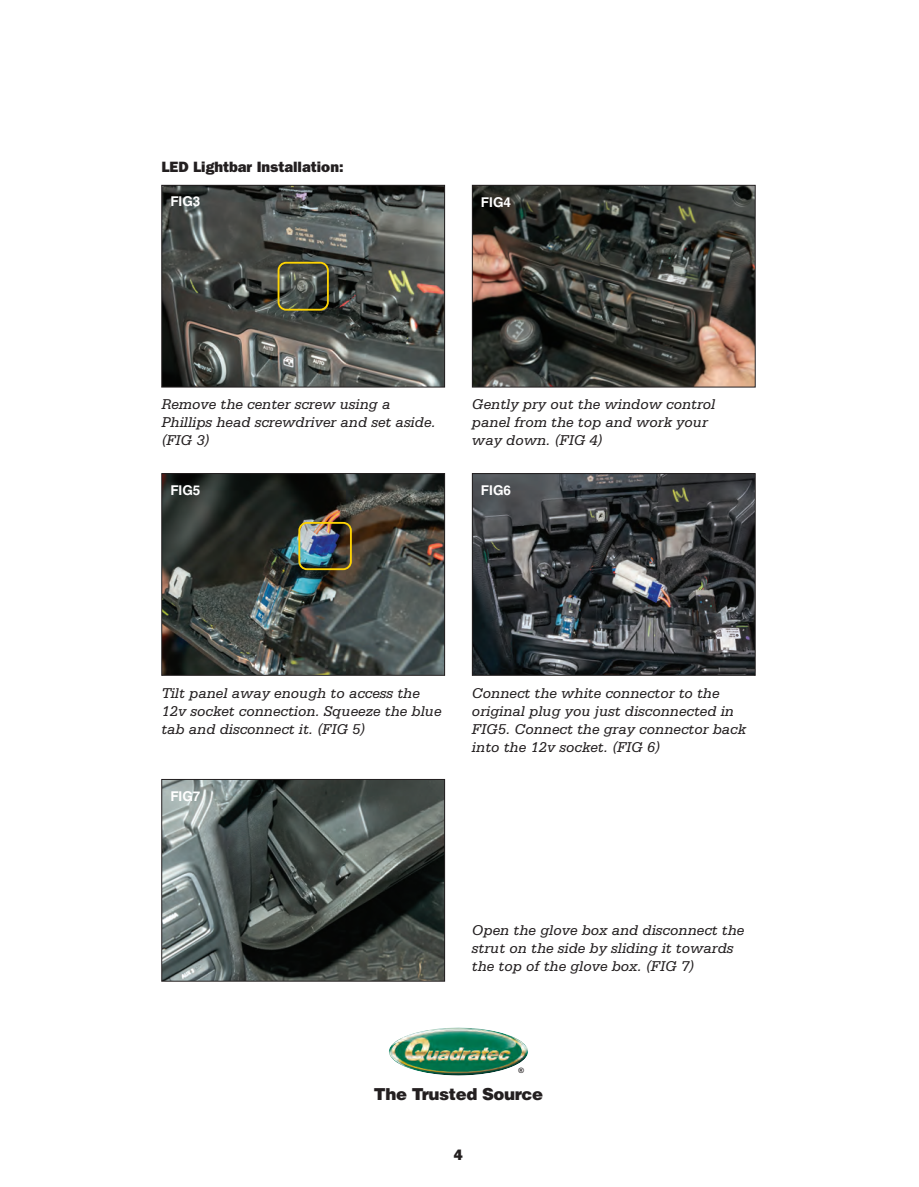
<style>
.page{position:relative;width:919px;height:1187px;background:#fff}
.page>*{position:absolute;margin:0;border:0;box-sizing:border-box;transform-origin:0 0}
.t1{font:900 16.5px "Helvetica";letter-spacing:-.025em;color:#231f20}
.t2{font:italic 15px/18px "Serifa LT";color:#231f20}
.t3{font:800 15px "New Franklin Gothic";color:#231f20}
.t4{font:700 condensed 13.5px "Helvetica";color:#fff}
.t5{font:700 7.5px "Arial";color:#231f20}
</style>
<div class="page">
<img style="left:389px;top:1028px;width:139px;height:48px">
<img style="left:163px;top:187px;width:280px;height:198px">
<div style="left:161px;top:185px;width:284px;height:202px;border:1px solid #231f20"></div>
<img style="left:474px;top:187px;width:279px;height:198px">
<div style="left:472px;top:185px;width:283px;height:202px;border:1px solid #231f20"></div>
<img style="left:163px;top:475px;width:280px;height:199px">
<div style="left:161px;top:473px;width:284px;height:203px;border:1px solid #231f20"></div>
<img style="left:474px;top:475px;width:279px;height:199px">
<div style="left:472px;top:473px;width:283px;height:203px;border:1px solid #231f20"></div>
<svg style="left:277px;top:262px;width:52px;height:49px;background:#606041"></svg>
<img style="left:298px;top:522px;width:54px;height:48px">
<img style="left:163px;top:781px;width:280px;height:199px">
<div style="left:161px;top:779px;width:284px;height:203px;border:1px solid #231f20"></div>
<p class="t3" style="left:161px;top:158px;width:184px">LED Lightbar Installation:</p>
<p class="t4" style="left:170px;top:197px;width:32px">FIG3</p>
<p class="t4" style="left:481px;top:197px;width:32px">FIG4</p>
<p class="t2" style="left:161px;top:396px;width:276px">Remove the center screw using a<br>Phillips head screwdriver and set aside. (FIG 3)</p>
<p class="t2" style="left:472px;top:396px;width:245px">Gently pry out the window control panel from the top and work your way down. (FIG 4)</p>
<p class="t4" style="left:170px;top:485px;width:32px">FIG5</p>
<p class="t4" style="left:481px;top:485px;width:32px">FIG6</p>
<p class="t2" style="left:161px;top:684px;width:282px">Tilt panel away enough to access the<br>12v socket connection. Squeeze the blue tab and disconnect it. (FIG 5)</p>
<p class="t2" style="left:472px;top:684px;width:275px">Connect the white connector to the original plug you just disconnected in FIG5. Connect the gray connector back into the 12v socket. (FIG 6)</p>
<p class="t4" style="left:170px;top:791px;width:32px">FIG7</p>
<p class="t2" style="left:472px;top:921px;width:274px">Open the glove box and disconnect the strut on the side by sliding it towards the top of the glove box. (FIG 7)</p>
<p class="t5" style="left:518px;top:1066px;width:7px">®</p>
<p class="t1" style="left:374px;top:1084px;width:171px">The Trusted Source</p>
<p class="t3" style="left:454px;top:1146px;width:10px">4</p>
</div>
